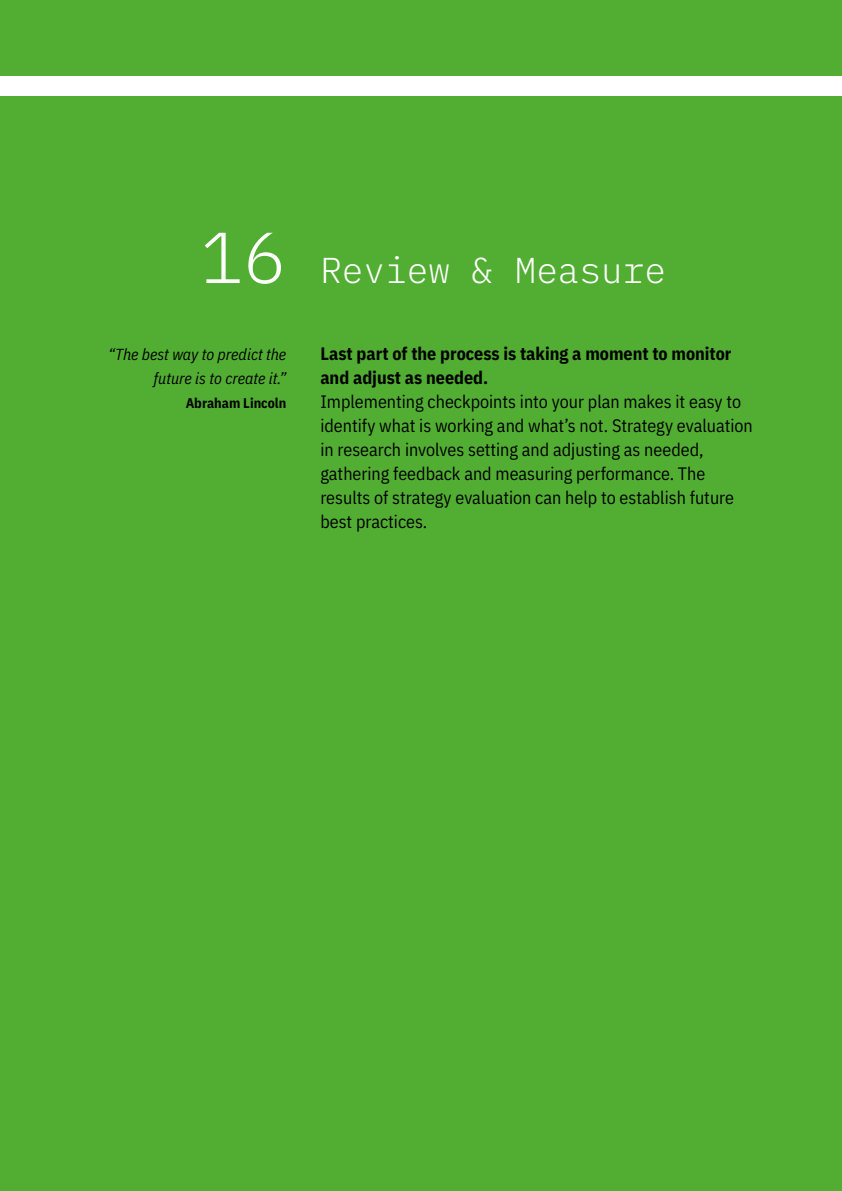
<style>
.page{position:relative;width:842px;height:1191px;background:#52ae32}
.page>*{position:absolute;margin:0;border:0;box-sizing:border-box;transform-origin:0 0}
.t1{font:300 36px "IBM Plex Mono";color:#fff}
.t2{font:18px/24px "IBM Plex Sans Cond";color:#000}
.t3{font:700 18px/24px "IBM Plex Sans Cond";color:#000}
.t4{font:italic 16px/24px "IBM Plex Sans Cond";color:#000;text-align:right}
.t5{font:700 14px "IBM Plex Sans Cond";color:#000}
.s1{font-size:72px}
</style>
<div class="page">
<div style="left:0;top:76px;width:842px;height:20px;background:#fff"></div>
<hr style="left:841px;top:0;width:1px;height:1191px;background:#bccf00">
<h1 class="t1" style="left:200px;top:243px;width:468px"><span class="s1">16</span> Review &amp; Measure</h1>
<p class="t4" style="left:108px;top:341px;width:180px">“The best way to predict the future is to create it.”</p>
<p class="t5" style="left:186px;top:392px;width:102px">Abraham Lincoln</p>
<p class="t3" style="left:320px;top:340px;width:413px">Last part of the process is taking a moment to monitor and adjust as needed.</p>
<p class="t2" style="left:320px;top:388px;width:434px">Implementing checkpoints into your plan makes it easy to identify what is working and what’s not. Strategy evaluation in research involves setting and adjusting as needed, gathering feedback and measuring performance. The results of strategy evaluation can help to establish future best practices.</p>
</div>
